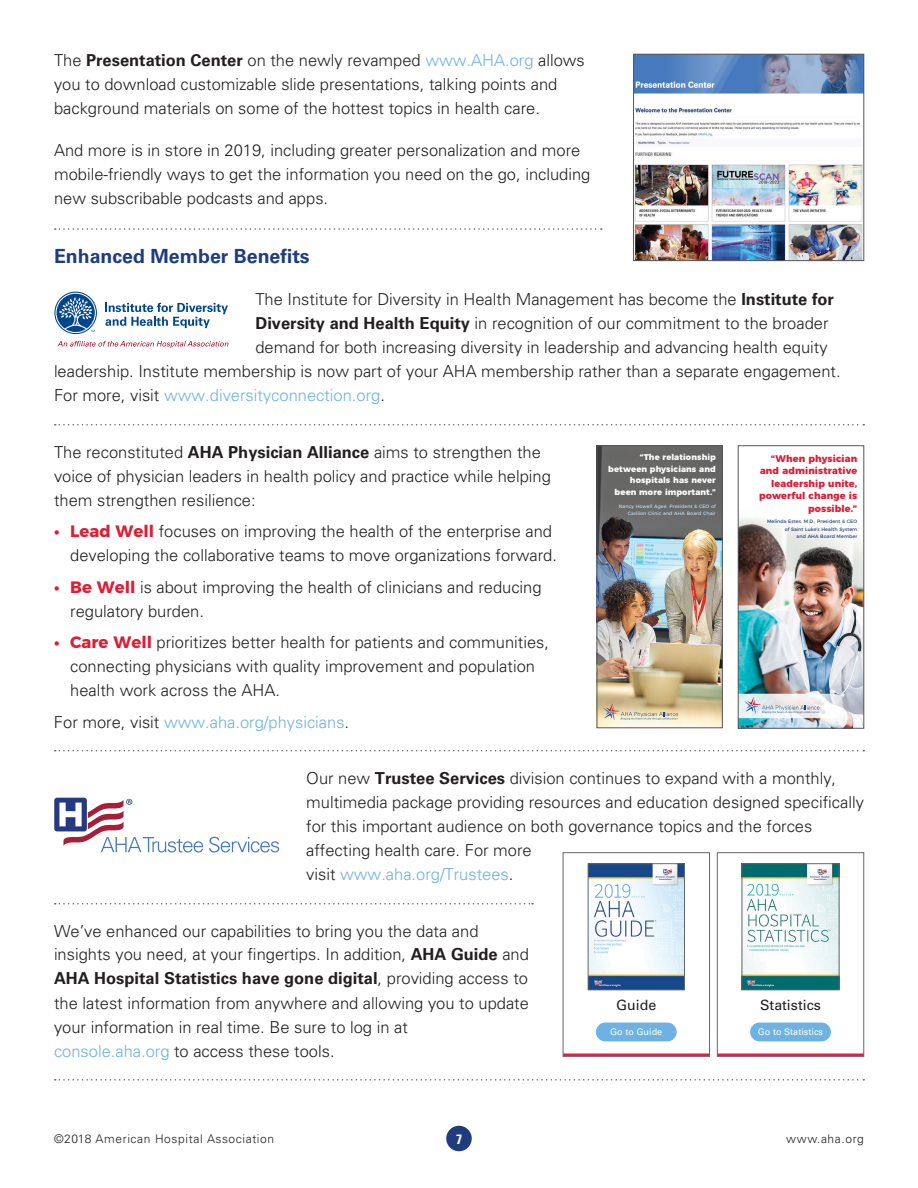
<style>
.page{position:relative;width:918px;height:1188px;background:#fff}
.page>*{position:absolute;margin:0;border:0;box-sizing:border-box;transform-origin:0 0}
.t1{font:700 19.5px "Univers LT Std";color:#1f3d7c}
.t2{font:300 16.5px/24px "Univers LT Std";color:#231f20}
.t3{font:300 16.5px "Univers LT Std";color:#6db2e2}
.t4{font:14.25px "Univers LT Std";color:#231f20}
.t5{font:700 condensed 13.5px "Univers LT";color:#fff}
.Main_Body{font:300 12px "Univers LT Std";letter-spacing:.05em;color:#231f20}
.t6{font:800 9.6px/12.6px "Montserrat";letter-spacing:.01em;color:#dd1e37;text-align:right}
.t7{font:9.15px "Univers LT Std";color:#fff}
.t8{font:800 8.25px/11.2px "Montserrat";letter-spacing:.015em;color:#fff;text-align:right}
.t9{font:4.8px/7.4px "Montserrat";letter-spacing:.01em;color:#203f7d;text-align:right}
.t10{font:4.8px/7.4px "Montserrat";letter-spacing:.01em;color:#bbd9eb;text-align:right}
.s1{font-weight:700}
.s2{color:#6db2e2}
.s3{color:#231f20}
.s4{font-family:"Montserrat";font-weight:700;color:#dd1e35}
</style>
<div class="page">
<svg style="left:54px;top:292px;width:43px;height:42px"></svg>
<svg style="left:55px;top:293px;width:41px;height:40px"></svg>
<svg style="left:57px;top:294px;width:38px;height:38px"></svg>
<svg style="left:105px;top:303px;width:123px;height:25px"></svg>
<svg style="left:57px;top:341px;width:172px;height:7px"></svg>
<img style="left:635px;top:56px;width:227px;height:203px">
<div style="left:633px;top:54px;width:231px;height:207px;border:1px solid #56565a"></div>
<img style="left:740px;top:518px;width:122px;height:208px">
<svg style="left:745px;top:697px;width:75px;height:17px"></svg>
<div style="left:738px;top:446px;width:126px;height:282px;border:1px solid #56565a"></div>
<img style="left:599px;top:448px;width:122px;height:278px">
<svg style="left:603px;top:704px;width:76px;height:16px"></svg>
<div style="left:597px;top:446px;width:126px;height:282px;border:1px solid #56565a"></div>
<svg style="left:55px;top:228px;width:547px;height:2px"></svg>
<svg style="left:55px;top:424px;width:809px;height:2px"></svg>
<div style="left:54px;top:798px;width:33px;height:33px;background:#263a82;border-radius:3px"></div>
<svg style="left:59px;top:799px;width:144px;height:54px"></svg>
<svg style="left:209px;top:837px;width:70px;height:16px"></svg>
<img style="left:590px;top:866px;width:93px;height:122px">
<div style="left:588px;top:864px;width:97px;height:126px;border:1px solid #65666a"></div>
<div style="left:596px;top:1023px;width:81px;height:18px;background:#6db2e2;border-radius:9px"></div>
<img style="left:744px;top:866px;width:93px;height:122px">
<div style="left:750px;top:1023px;width:81px;height:18px;background:#6db2e2;border-radius:9px"></div>
<hr style="left:563px;top:1054px;width:147px;height:3px;background:#ed1844">
<hr style="left:717px;top:1054px;width:147px;height:3px;background:#ed1844">
<div style="left:717px;top:853px;width:147px;height:203px;border:1px solid #65666a"></div>
<svg style="left:55px;top:750px;width:809px;height:1px"></svg>
<svg style="left:55px;top:903px;width:478px;height:1px"></svg>
<svg style="left:55px;top:1079px;width:809px;height:2px"></svg>
<div style="left:446px;top:1126px;width:26px;height:25px;background:#1f3d7c;border-radius:50%"></div>
<p class="t2" style="left:54px;top:48px;width:532px">The <span class="s1">Presentation Center</span> on the newly revamped <span class="s2">www.AHA.org</span> allows you to download customizable slide presentations, talking points and background materials on some of the hottest topics in health care.</p>
<p class="t2" style="left:54px;top:138px;width:538px">And more is in store in 2019, including greater personalization and more mobile-friendly ways to get the information you need on the go, including new subscribable podcasts and apps.</p>
<p class="t1" style="left:54px;top:245px;width:257px">Enhanced Member Benefits</p>
<p class="t2" style="left:255px;top:288px;width:580px">The Institute for Diversity in Health Management has become the <span class="s1">Institute for</span></p>
<p class="t2" style="left:255px;top:312px;width:575px"><span class="s1">Diversity and Health Equity</span> in recognition of our commitment to the broader</p>
<p class="t2" style="left:255px;top:336px;width:574px">demand for both increasing diversity in leadership and advancing health equity</p>
<p class="t2" style="left:54px;top:360px;width:788px">leadership. Institute membership is now part of your AHA membership rather than a separate engagement.</p>
<p class="t3" style="left:54px;top:386px;width:332px"><span class="s3">For more, visit</span> www.diversityconnection.org<span class="s3">.</span></p>
<p class="t2" style="left:54px;top:440px;width:498px">The reconstituted <span class="s1">AHA Physician Alliance</span> aims to strengthen the voice of physician leaders in health policy and practice while helping them strengthen resilience:</p>
<p class="t2" style="left:54px;top:519px;width:505px;text-align:right"><span class="s4">• Lead Well</span> focuses on improving the health of the enterprise and developing the collaborative teams to move organizations forward.</p>
<p class="t2" style="left:70px;top:575px;width:473px;text-indent:-16px"><span class="s4">• Be Well</span> is about improving the health of clinicians and reducing regulatory burden.</p>
<p class="t2" style="left:70px;top:630px;width:480px;text-indent:-16px"><span class="s4">• Care Well</span> prioritizes better health for patients and communities, connecting physicians with quality improvement and population health work across the AHA.</p>
<p class="t3" style="left:54px;top:712px;width:297px"><span class="s3">For more, visit</span> www.aha.org/physicians<span class="s3">.</span></p>
<p class="t8" style="left:608px;top:451px;width:109px">“The relationship between physicians and hospitals has never</p>
<p class="t8" style="left:615px;top:486px;width:103px">been more important.”</p>
<p class="t10" style="left:619px;top:502px;width:99px">Nancy Howell Agee, President &amp; CEO of<br>Carilion Clinic and AHA Board Chair</p>
<p class="t6" style="left:759px;top:451px;width:100px">“When physician and administrative leadership unite, powerful change is possible.”</p>
<p class="t9" style="left:767px;top:518px;width:92px">Melinda Estes, M.D., President &amp; CEO of Saint Luke’s Health System<br>and AHA Board Member</p>
<p class="t2" style="left:306px;top:766px;width:559px">Our new <span class="s1">Trustee Services</span> division continues to expand with a monthly, multimedia package providing resources and education designed specifically for this important audience on both governance topics and the forces affecting health care. For more<br>visit <span class="s2">www.aha.org/Trustees</span>.</p>
<p class="t2" style="left:54px;top:919px;width:476px">We’ve enhanced our capabilities to bring you the data and insights you need, at your fingertips. In addition, <span class="s1">AHA Guide</span> and <span class="s1">AHA Hospital Statistics have gone digital</span>, providing access to the latest information from anywhere and allowing you to update your information in real time. Be sure to log in at<br><span class="s2">console.aha.org</span> to access these tools.</p>
<p class="t4" style="left:616px;top:997px;width:42px">Guide</p>
<p class="t7" style="left:610px;top:1027px;width:54px">Go to Guide</p>
<p class="t4" style="left:760px;top:997px;width:62px">Statistics</p>
<p class="t7" style="left:758px;top:1027px;width:67px">Go to Statistics</p>
<p class="Main_Body" style="left:54px;top:1131px;width:222px">©2018 American Hospital Association</p>
<p class="Main_Body" style="left:786px;top:1131px;width:79px">www.aha.org</p>
<p class="t5" style="left:456px;top:1131px;width:7px">7</p>
</div>
